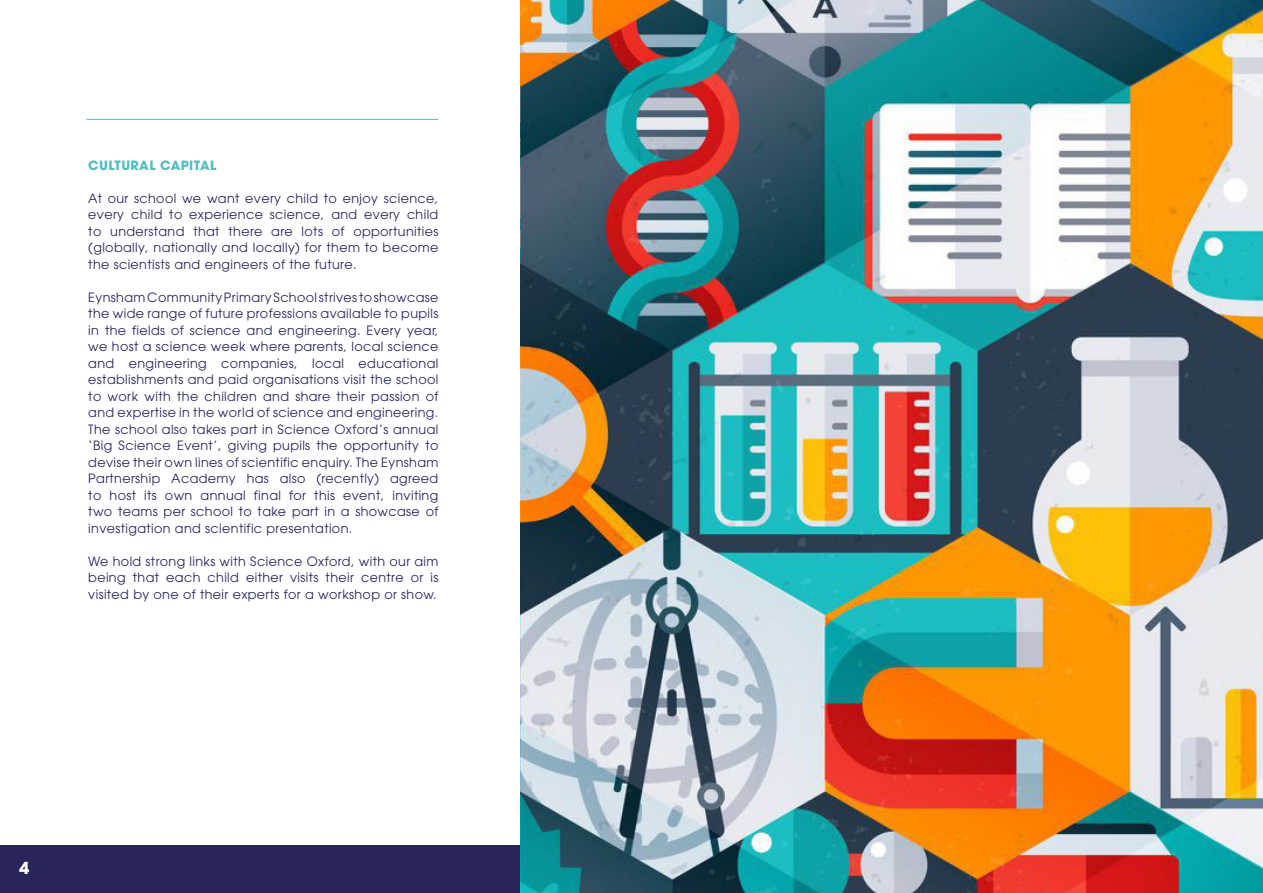
<style>
.page{position:relative;width:1263px;height:893px;background:#fff}
.page>*{position:absolute;margin:0;border:0;box-sizing:border-box;transform-origin:0 0}
.t1{font:700 16.5px "ITC Avant Garde Pro";color:#fff}
.t2{font:12.75px/16.5px "ITC Avant Garde Pro";letter-spacing:.03em;color:#28265b;text-align:justify}
.t3{font:700 12.75px "ITC Avant Garde Pro";letter-spacing:.03em;color:#54bdc0}
</style>
<div class="page">
<div style="left:0;top:845px;width:1263px;height:48px;background:#28265b"></div>
<hr style="left:87px;top:119px;width:351px;height:1px;background:#54bdc0">
<img style="left:521px;top:0;width:742px;height:893px">
<p class="t3" style="left:88px;top:157px;width:130px">CULTURAL CAPITAL</p>
<p class="t2" style="left:88px;top:190px;width:352px">At our school we want every child to enjoy science, every child to experience science, and every child to understand that there are lots of opportunities (globally, nationally and locally) for them to become the scientists and engineers of the future.</p>
<p class="t2" style="left:88px;top:289px;width:352px">Eynsham Community Primary School strives to showcase the wide range of future professions available to pupils in the fields of science and engineering. Every year, we host a science week where parents, local science and engineering companies, local educational establishments and paid organisations visit the school to work with the children and share their passion of and expertise in the world of science and engineering.<br>The school also takes part in Science Oxford’s annual ‘Big Science Event’, giving pupils the opportunity to devise their own lines of scientific enquiry. The Eynsham Partnership Academy has also (recently) agreed to host its own annual final for this event, inviting two teams per school to take part in a showcase of investigation and scientific presentation.</p>
<p class="t2" style="left:88px;top:553px;width:352px">We hold strong links with Science Oxford, with our aim being that each child either visits their centre or is visited by one of their experts for a workshop or show.</p>
<p class="t1" style="left:19px;top:857px;width:12px">4</p>
</div>
